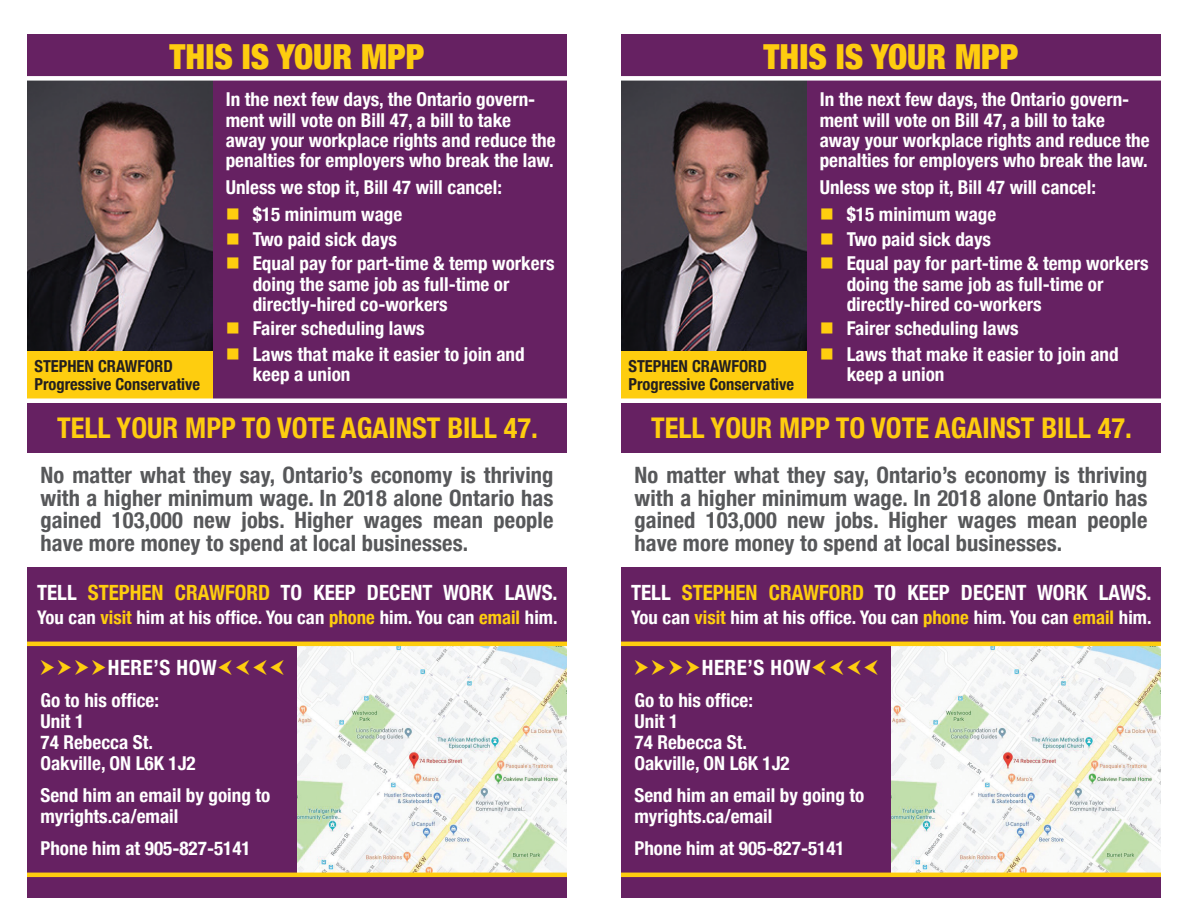
<style>
.page{position:relative;width:1188px;height:918px;background:#fff}
.page>*{position:absolute;margin:0;border:0;box-sizing:border-box;transform-origin:0 0}
.t1{font:900 condensed 34.5px "Helvetica Neue";color:#fecd0f}
.t2{font:700 condensed 28.5px "Helvetica Neue";color:#fecd0f}
.t3{font:700 condensed 22.5px/22.5px "Helvetica Neue";letter-spacing:.005em;color:#57585a;text-align:justify}
.t4{font:700 condensed 21px "Helvetica Neue";color:#fff}
.t5{font:700 condensed 19.2px/20.2px "Helvetica Neue";color:#fff}
.t6{font:700 condensed 18.75px "Helvetica Neue";color:#fff}
.t7{font:700 condensed 16.5px/18px "Helvetica Neue";color:#231f20}
.s1{color:#fecd0f}
</style>
<div class="page">
<div style="left:27px;top:34px;width:540px;height:419px;background:#662162"></div>
<div style="left:27px;top:567px;width:540px;height:331px;background:#662162"></div>
<img style="left:297px;top:646px;width:270px;height:227px">
<img style="left:27px;top:81px;width:185px;height:270px">
<div style="left:27px;top:351px;width:185px;height:48px;background:#fecd0f"></div>
<hr style="left:27px;top:873px;width:540px;height:4px;background:#fecd0f">
<hr style="left:27px;top:642px;width:540px;height:4px;background:#fecd0f">
<div style="left:0;top:76px;width:594px;height:5px;background:#fff"></div>
<div style="left:0;top:398px;width:594px;height:5px;background:#fff"></div>
<div style="left:621px;top:34px;width:540px;height:419px;background:#662162"></div>
<div style="left:621px;top:567px;width:540px;height:331px;background:#662162"></div>
<img style="left:891px;top:646px;width:270px;height:227px">
<img style="left:621px;top:81px;width:185px;height:270px">
<div style="left:621px;top:351px;width:185px;height:48px;background:#fecd0f"></div>
<hr style="left:621px;top:873px;width:540px;height:4px;background:#fecd0f">
<hr style="left:621px;top:642px;width:540px;height:4px;background:#fecd0f">
<div style="left:594px;top:76px;width:594px;height:5px;background:#fff"></div>
<div style="left:594px;top:398px;width:594px;height:5px;background:#fff"></div>
<p class="t1" style="left:170px;top:28px;width:256px">THIS IS YOUR MPP</p>
<p class="t1" style="left:764px;top:28px;width:256px">THIS IS YOUR MPP</p>
<p class="t7" style="left:34px;top:356px;width:167px">STEPHEN CRAWFORD<br>Progressive Conservative</p>
<p class="t5" style="left:226px;top:88px;width:331px">In the next few days, the Ontario govern&shy;ment will vote on Bill 47, a bill to take away your workplace rights and reduce the penalties for employers who break the law.</p>
<p class="t5" style="left:226px;top:176px;width:278px">Unless we stop it, Bill 47 will cancel:</p>
<p class="t5" style="left:226px;top:203px;width:178px"><span class="s1">■</span> $15 minimum wage</p>
<p class="t5" style="left:226px;top:228px;width:173px"><span class="s1">■</span> Two paid sick days</p>
<p class="t5" style="left:253px;top:252px;width:303px;text-indent:-27px"><span class="s1">■</span> Equal pay for part-time &amp; temp workers doing the same job as full-time or directly-hired co-workers</p>
<p class="t5" style="left:226px;top:317px;width:200px"><span class="s1">■</span> Fairer scheduling laws</p>
<p class="t5" style="left:253px;top:343px;width:274px;text-indent:-27px"><span class="s1">■</span> Laws that make it easier to join and keep a union</p>
<p class="t7" style="left:628px;top:356px;width:167px">STEPHEN CRAWFORD<br>Progressive Conservative</p>
<p class="t5" style="left:820px;top:88px;width:331px">In the next few days, the Ontario govern&shy;ment will vote on Bill 47, a bill to take away your workplace rights and reduce the penalties for employers who break the law.</p>
<p class="t5" style="left:820px;top:176px;width:278px">Unless we stop it, Bill 47 will cancel:</p>
<p class="t5" style="left:820px;top:203px;width:178px"><span class="s1">■</span> $15 minimum wage</p>
<p class="t5" style="left:820px;top:228px;width:173px"><span class="s1">■</span> Two paid sick days</p>
<p class="t5" style="left:847px;top:252px;width:303px;text-indent:-27px"><span class="s1">■</span> Equal pay for part-time &amp; temp workers doing the same job as full-time or directly-hired co-workers</p>
<p class="t5" style="left:820px;top:317px;width:200px"><span class="s1">■</span> Fairer scheduling laws</p>
<p class="t5" style="left:847px;top:343px;width:274px;text-indent:-27px"><span class="s1">■</span> Laws that make it easier to join and keep a union</p>
<p class="t2" style="left:57px;top:404px;width:483px">TELL YOUR MPP TO VOTE AGAINST BILL 47.</p>
<p class="t2" style="left:651px;top:404px;width:483px">TELL YOUR MPP TO VOTE AGAINST BILL 47.</p>
<p class="t3" style="left:40px;top:462px;width:515px">No matter what they say, Ontario’s economy is thriving with a higher minimum wage. In 2018 alone Ontario has gained 103,000 new jobs. Higher wages mean people have more money to spend at local businesses.</p>
<p class="t3" style="left:634px;top:462px;width:515px">No matter what they say, Ontario’s economy is thriving with a higher minimum wage. In 2018 alone Ontario has gained 103,000 new jobs. Higher wages mean people have more money to spend at local businesses.</p>
<p class="t4" style="left:37px;top:575px;width:522px">TELL <span class="s1">STEPHEN CRAWFORD</span> TO KEEP DECENT WORK LAWS.</p>
<p class="t6" style="left:37px;top:601px;width:522px">You can <span class="s1">visit</span> him at his office. You can <span class="s1">phone</span> him. You can <span class="s1">email</span> him.</p>
<p class="t4" style="left:631px;top:575px;width:522px">TELL <span class="s1">STEPHEN CRAWFORD</span> TO KEEP DECENT WORK LAWS.</p>
<p class="t6" style="left:631px;top:601px;width:522px">You can <span class="s1">visit</span> him at his office. You can <span class="s1">phone</span> him. You can <span class="s1">email</span> him.</p>
<p class="t4" style="left:108px;top:650px;width:110px">HERE’S HOW</p>
<p class="t4" style="left:702px;top:650px;width:110px">HERE’S HOW</p>
<p class="t5" style="left:40px;top:689px;width:157px;line-height:21px">Go to his office:<br>Unit 1<br>74 Rebecca St.<br>Oakville, ON L6K 1J2</p>
<p class="t5" style="left:40px;top:783px;width:231px;line-height:21px">Send him an email by going to myrights.ca/email</p>
<p class="t5" style="left:40px;top:837px;width:212px">Phone him at 905-827-5141</p>
<p class="t5" style="left:634px;top:689px;width:157px;line-height:21px">Go to his office:<br>Unit 1<br>74 Rebecca St.<br>Oakville, ON L6K 1J2</p>
<p class="t5" style="left:634px;top:783px;width:231px;line-height:21px">Send him an email by going to myrights.ca/email</p>
<p class="t5" style="left:634px;top:837px;width:212px">Phone him at 905-827-5141</p>
</div>
